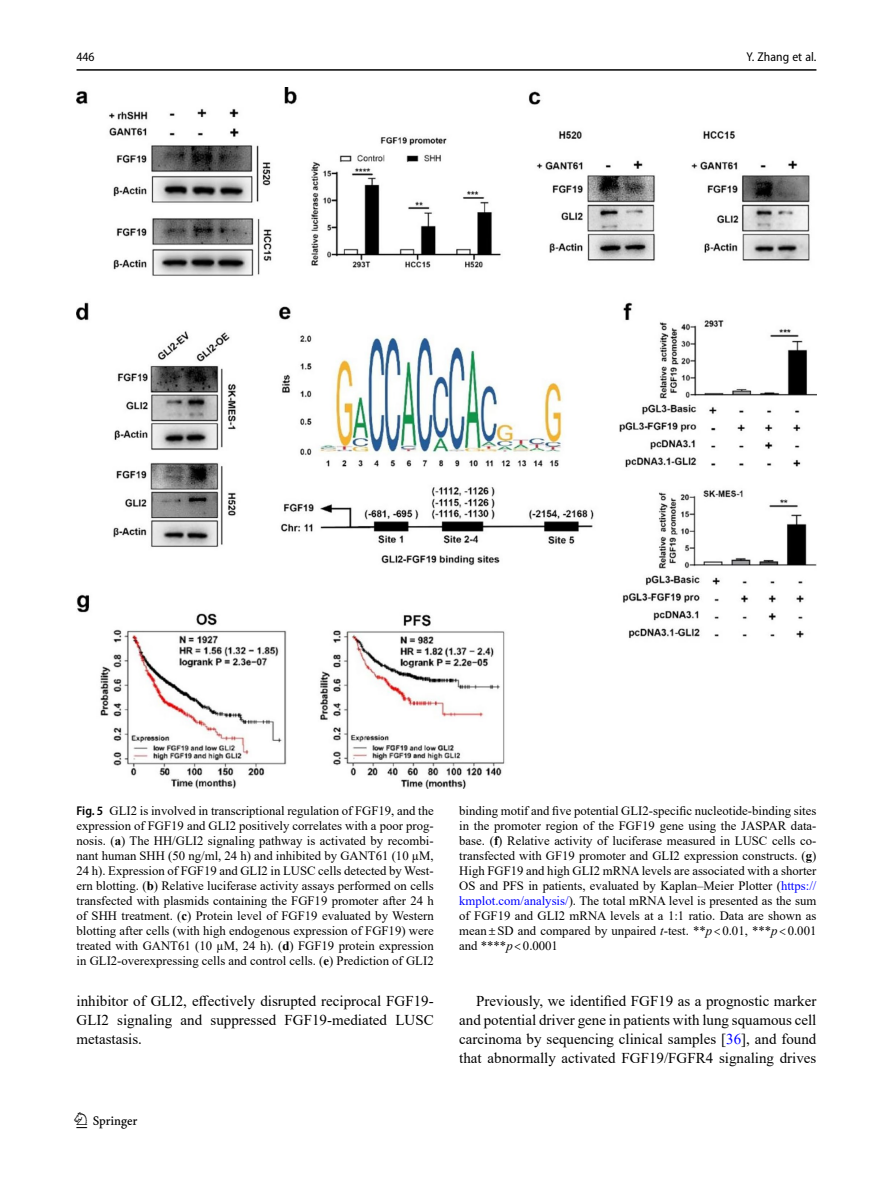
<style>
.page{position:relative;width:893px;height:1187px;background:#fff}
.page>*{position:absolute;margin:0;border:0;box-sizing:border-box;transform-origin:0 0}
.t1{font:22.5px "Springnew";color:#000}
.Body_Text_Indent{font:15px/18.8px "Times New Roman";color:#000;text-align:justify}
.Body_Text{font:15px/18.8px "Times New Roman";color:#000;text-align:justify}
.Figure_Caption{font:12.75px/15px "Times New Roman";color:#000;text-align:justify}
.t2{font:semi-condensed 12.75px "Myriad Pro";color:#000}
.s1{font-family:"Myriad Pro";font-weight:600;font-stretch:semi-condensed}
.s2{font-weight:700}
.s3{color:#00f}
.s4{font-family:"Minion Pro"}
.s5{font-style:italic}
</style>
<div class="page">
<hr style="left:77px;top:69px;width:739px;height:2px;background:#000">
<img style="left:77px;top:87px;width:739px;height:701px">
<p class="t2" style="left:77px;top:49px;width:20px">446</p>
<p class="t2" style="left:747px;top:49px;width:71px">Y. Zhang et al.</p>
<p class="Figure_Caption" style="left:77px;top:802px;width:359px"><span class="s1">Fig. 5</span> GLI2 is involved in transcriptional regulation of FGF19, and the expression of FGF19 and GLI2 positively correlates with a poor prog&shy;nosis. (<span class="s2">a</span>) The HH/GLI2 signaling pathway is activated by recombi&shy;nant human SHH (50 ng/ml, 24 h) and inhibited by GANT61 (10 µM, 24 h). Expression of FGF19 and GLI2 in LUSC cells detected by West&shy;ern blotting. (<span class="s2">b</span>) Relative luciferase activity assays performed on cells transfected with plasmids containing the FGF19 promoter after 24 h of SHH treatment. (<span class="s2">c</span>) Protein level of FGF19 evaluated by Western blotting after cells (with high endogenous expression of FGF19) were treated with GANT61 (10 µM, 24 h). (<span class="s2">d</span>) FGF19 protein expression in GLI2-overexpressing cells and control cells. (<span class="s2">e</span>) Prediction of GLI2</p>
<p class="Figure_Caption" style="left:459px;top:802px;width:359px">binding motif and five potential GLI2-specific nucleotide-binding sites in the promoter region of the FGF19 gene using the JASPAR data&shy;base. (<span class="s2">f</span>) Relative activity of luciferase measured in LUSC cells co&shy;transfected with GF19 promoter and GLI2 expression constructs. (<span class="s2">g</span>)<br>High FGF19 and high GLI2 mRNA levels are associated with a shorter OS and PFS in patients, evaluated by Kaplan–Meier Plotter (<span class="s3">https:// kmplot.com/analysis/</span>). The total mRNA level is presented as the sum of FGF19 and GLI2 mRNA levels at a 1:1 ratio. Data are shown as mean<span class="s4">±</span>SD and compared by unpaired <span class="s5">t</span>-test. **<span class="s5">p</span><span class="s4">&lt;</span>0.01, ***<span class="s5">p</span><span class="s4">&lt;</span>0.001 and ****<span class="s5">p</span><span class="s4">&lt;</span>0.0001</p>
<p class="Body_Text" style="left:77px;top:991px;width:359px">inhibitor of GLI2, effectively disrupted reciprocal FGF19- GLI2 signaling and suppressed FGF19-mediated LUSC metastasis.</p>
<h1 class="t1" style="left:77px;top:1107px;width:63px">1 3</h1>
<p class="Body_Text_Indent" style="left:459px;top:991px;width:359px;text-indent:17px">Previously, we identified FGF19 as a prognostic marker and potential driver gene in patients with lung squamous cell carcinoma by sequencing clinical samples [<span class="s3">36</span>], and found that abnormally activated FGF19/FGFR4 signaling drives</p>
</div>
